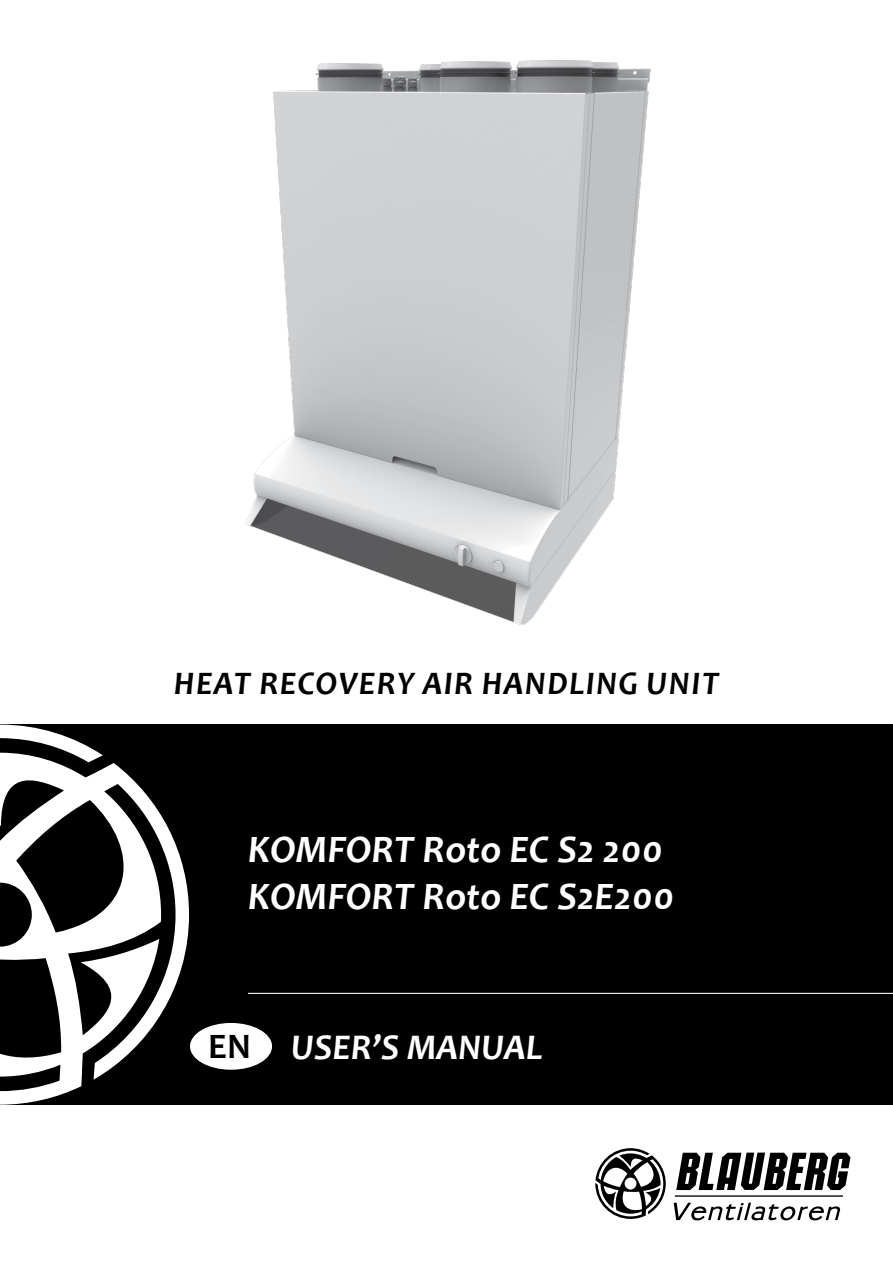
<style>
.page{position:relative;width:893px;height:1263px;background:#fff}
.page>*{position:absolute;margin:0;border:0;box-sizing:border-box;transform-origin:0 0}
.t1{font:italic 700 39px/47px "Candara";color:#fff}
.t2{font:italic 700 36.3px "Candara";color:#fff}
.t3{font:italic 700 33px "Candara";letter-spacing:.04em;color:#000}
.s1{font-style:normal;font-size:36px;color:#000}
</style>
<div class="page">
<img style="left:245px;top:60px;width:406px;height:565px">
<div style="left:0;top:724px;width:893px;height:381px;background:#000"></div>
<hr style="left:248px;top:993px;width:645px;height:1px;background:#fff">
<svg style="left:0;top:724px;width:189px;height:381px"></svg>
<svg style="left:595px;top:1148px;width:71px;height:71px"></svg>
<svg style="left:676px;top:1152px;width:174px;height:38px"></svg>
<hr style="left:675px;top:1195px;width:168px;height:2px;background:#000">
<svg style="left:674px;top:1203px;width:166px;height:17px"></svg>
<div style="left:191px;top:1024px;width:80px;height:45px;background:#fff;border-radius:50%"></div>
<div style="left:190px;top:1023px;width:82px;height:47px;border:2px solid #fff;border-radius:50%"></div>
<p class="t3" style="left:174px;top:663px;width:547px">HEAT RECOVERY AIR HANDLING UNIT</p>
<p class="t1" style="left:248px;top:825px;width:428px">KOMFORT ROTO EC S2 200<br>KOMFORT ROTO EC S2E200</p>
<p class="t2" style="left:208px;top:1025px;width:336px"><span class="s1">EN</span> USER’S MANUAL</p>
</div>
